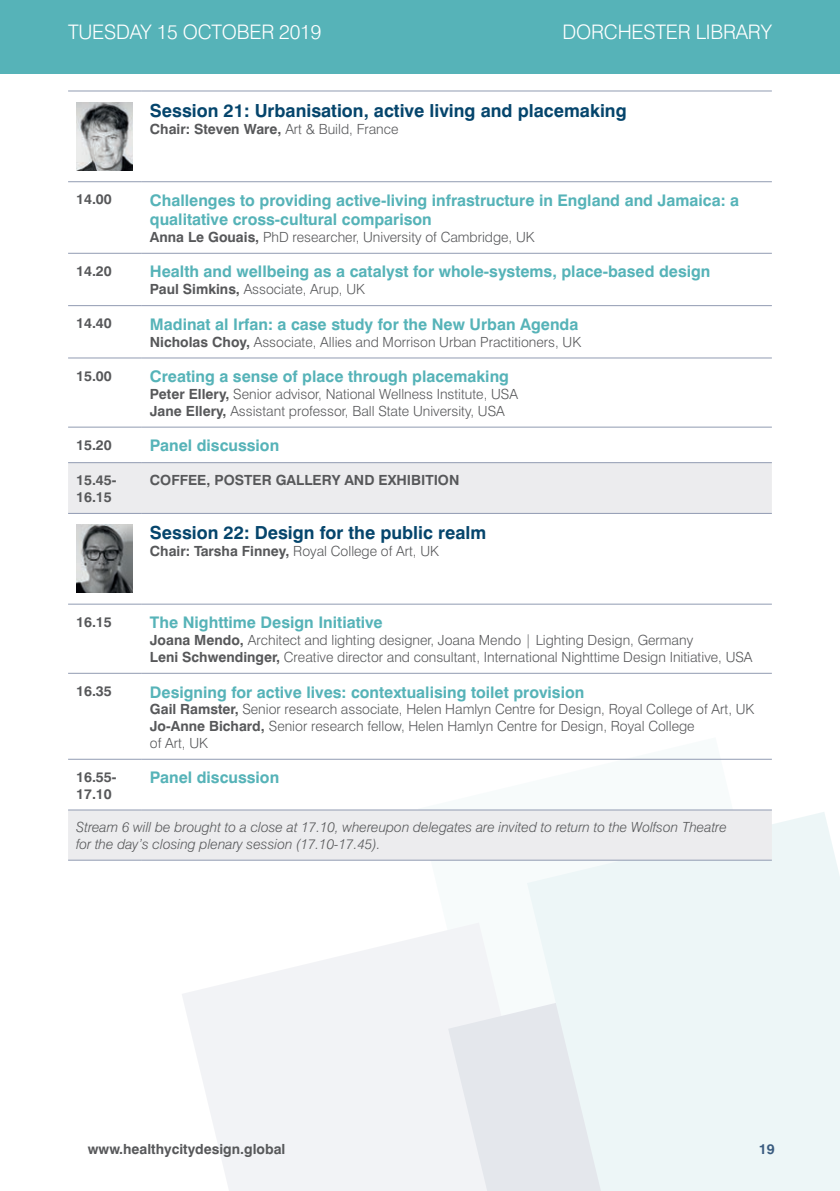
<style>
.page{position:relative;width:840px;height:1191px;background:#fff}
.page>*{position:absolute;margin:0;border:0;box-sizing:border-box;transform-origin:0 0}
.t1{font:300 20px "Swiss 721 BT";letter-spacing:-.01em;color:#fff}
.t2{font:700 18px "Swiss 721 BT";color:#05456c}
.t3{font:700 16px/19.2px "Swiss 721 BT";color:#56b3b8}
.t4{font:300 14px/16.8px "Swiss 721 BT";color:#57585a}
.t5{font:700 14px/16.8px "Swiss 721 BT";color:#57585a}
.t6{font:italic 300 14px/16.8px "Swiss 721 BT";color:#57585a}
.t7{font:700 14px "Swiss 721 BT";color:#3b5c80}
.s1{font-weight:300}
.s2{font-weight:700}
</style>
<div class="page">
<svg style="left:182px;top:923px;width:305px;height:268px;fill:#f2f3f6"></svg>
<svg style="left:448px;top:957px;width:78px;height:234px;fill:#e4e7ec"></svg>
<svg style="left:526px;top:811px;width:313px;height:380px;background:#ecf4f6"></svg>
<div style="left:0;top:0;width:839px;height:73px;background:#56b3b8"></div>
<svg style="left:68px;top:463px;width:703px;height:397px"></svg>
<hr style="left:68px;top:181px;width:74px;height:1px;background:#919bb2">
<hr style="left:142px;top:181px;width:629px;height:1px;background:#919bb2">
<hr style="left:68px;top:253px;width:74px;height:1px;background:#919bb2">
<hr style="left:142px;top:253px;width:629px;height:1px;background:#919bb2">
<hr style="left:68px;top:305px;width:74px;height:1px;background:#919bb2">
<hr style="left:142px;top:305px;width:629px;height:1px;background:#919bb2">
<hr style="left:68px;top:358px;width:74px;height:1px;background:#919bb2">
<hr style="left:68px;top:427px;width:74px;height:1px;background:#919bb2">
<hr style="left:142px;top:358px;width:629px;height:1px;background:#919bb2">
<hr style="left:142px;top:427px;width:629px;height:1px;background:#919bb2">
<hr style="left:68px;top:462px;width:74px;height:1px;background:#919bb2">
<hr style="left:142px;top:462px;width:629px;height:1px;background:#919bb2">
<hr style="left:68px;top:513px;width:74px;height:1px;background:#919bb2">
<hr style="left:68px;top:91px;width:74px;height:1px;background:#919bb2">
<hr style="left:142px;top:513px;width:629px;height:1px;background:#919bb2">
<hr style="left:142px;top:91px;width:629px;height:1px;background:#919bb2">
<hr style="left:68px;top:604px;width:74px;height:1px;background:#919bb2">
<hr style="left:142px;top:604px;width:629px;height:1px;background:#919bb2">
<hr style="left:68px;top:673px;width:74px;height:1px;background:#919bb2">
<hr style="left:142px;top:673px;width:629px;height:1px;background:#919bb2">
<hr style="left:68px;top:759px;width:74px;height:1px;background:#919bb2">
<hr style="left:142px;top:759px;width:629px;height:1px;background:#919bb2">
<hr style="left:68px;top:809px;width:74px;height:1px;background:#919bb2">
<hr style="left:68px;top:860px;width:74px;height:1px;background:#919bb2">
<hr style="left:142px;top:860px;width:629px;height:1px;background:#919bb2">
<hr style="left:142px;top:809px;width:629px;height:1px;background:#919bb2">
<img style="left:76px;top:102px;width:57px;height:68px">
<img style="left:76px;top:525px;width:57px;height:68px">
<p class="t1" style="left:68px;top:19px;width:254px">TUESDAY 15 OCTOBER 2019</p>
<p class="t1" style="left:562px;top:19px;width:211px">DORCHESTER LIBRARY</p>
<p class="t2" style="left:150px;top:99px;width:478px">Session 21: Urbanisation, active living and placemaking</p>
<p class="t5" style="left:150px;top:120px;width:250px">Chair: Steven Ware, <span class="s1">Art &amp; Build, France</span></p>
<p class="t5" style="left:76px;top:191px;width:37px">14.00</p>
<p class="t3" style="left:150px;top:190px;width:590px">Challenges to providing active-living infrastructure in England and Jamaica: a qualitative cross-cultural comparison</p>
<p class="t4" style="left:150px;top:228px;width:386px"><span class="s2">Anna Le Gouais,</span> PhD researcher, University of Cambridge, UK</p>
<p class="t5" style="left:76px;top:262px;width:37px">14.20</p>
<p class="t3" style="left:150px;top:262px;width:562px">Health and wellbeing as a catalyst for whole-systems, place-based design</p>
<p class="t4" style="left:150px;top:281px;width:216px"><span class="s2">Paul Simkins,</span> Associate, Arup, UK</p>
<p class="t5" style="left:76px;top:315px;width:37px">14.40</p>
<p class="t3" style="left:150px;top:314px;width:430px">Madinat al Irfan: a case study for the New Urban Agenda</p>
<p class="t4" style="left:150px;top:333px;width:432px"><span class="s2">Nicholas Choy,</span> Associate, Allies and Morrison Urban Practitioners, UK</p>
<p class="t5" style="left:76px;top:367px;width:37px">15.00</p>
<p class="t3" style="left:150px;top:367px;width:360px">Creating a sense of place through placemaking</p>
<p class="t4" style="left:150px;top:385px;width:369px"><span class="s2">Peter Ellery,</span> Senior advisor, National Wellness Institute, USA<br><span class="s2">Jane Ellery,</span> Assistant professor, Ball State University, USA</p>
<p class="t5" style="left:76px;top:436px;width:37px">15.20</p>
<p class="t3" style="left:150px;top:436px;width:131px">Panel discussion</p>
<p class="t5" style="left:76px;top:472px;width:42px">15.45-<br>16.15</p>
<p class="t5" style="left:150px;top:472px;width:311px">COFFEE, POSTER GALLERY AND EXHIBITION</p>
<p class="t2" style="left:150px;top:522px;width:338px">Session 22: Design for the public realm</p>
<p class="t4" style="left:150px;top:542px;width:290px"><span class="s2">Chair: Tarsha Finney,</span> Royal College of Art, UK</p>
<p class="t5" style="left:76px;top:613px;width:37px">16.15</p>
<p class="t3" style="left:150px;top:613px;width:234px">The Nighttime Design Initiative</p>
<p class="t4" style="left:150px;top:631px;width:604px"><span class="s2">Joana Mendo,</span> Architect and lighting designer, Joana Mendo | Lighting Design, Germany<br><span class="s2">Leni Schwendinger,</span> Creative director and consultant, International Nighttime Design Initiative, USA</p>
<p class="t5" style="left:76px;top:682px;width:37px">16.35</p>
<p class="t3" style="left:150px;top:682px;width:435px">Designing for active lives: contextualising toilet provision</p>
<p class="t4" style="left:150px;top:701px;width:605px"><span class="s2">Gail Ramster,</span> Senior research associate, Helen Hamlyn Centre for Design, Royal College of Art, UK<br><span class="s2">Jo-Anne Bichard,</span> Senior research fellow, Helen Hamlyn Centre for Design, Royal College<br>of Art, UK</p>
<p class="t5" style="left:76px;top:768px;width:42px">16.55-<br>17.10</p>
<p class="t3" style="left:150px;top:768px;width:131px">Panel discussion</p>
<p class="t6" style="left:76px;top:818px;width:652px">Stream 6 will be brought to a close at 17.10, whereupon delegates are invited to return to the Wolfson Theatre for the day’s closing plenary session (17.10-17.45).</p>
<p class="t5" style="left:88px;top:1140px;width:199px">www.healthycitydesign.global</p>
<p class="t7" style="left:758px;top:1140px;width:17px">19</p>
</div>
